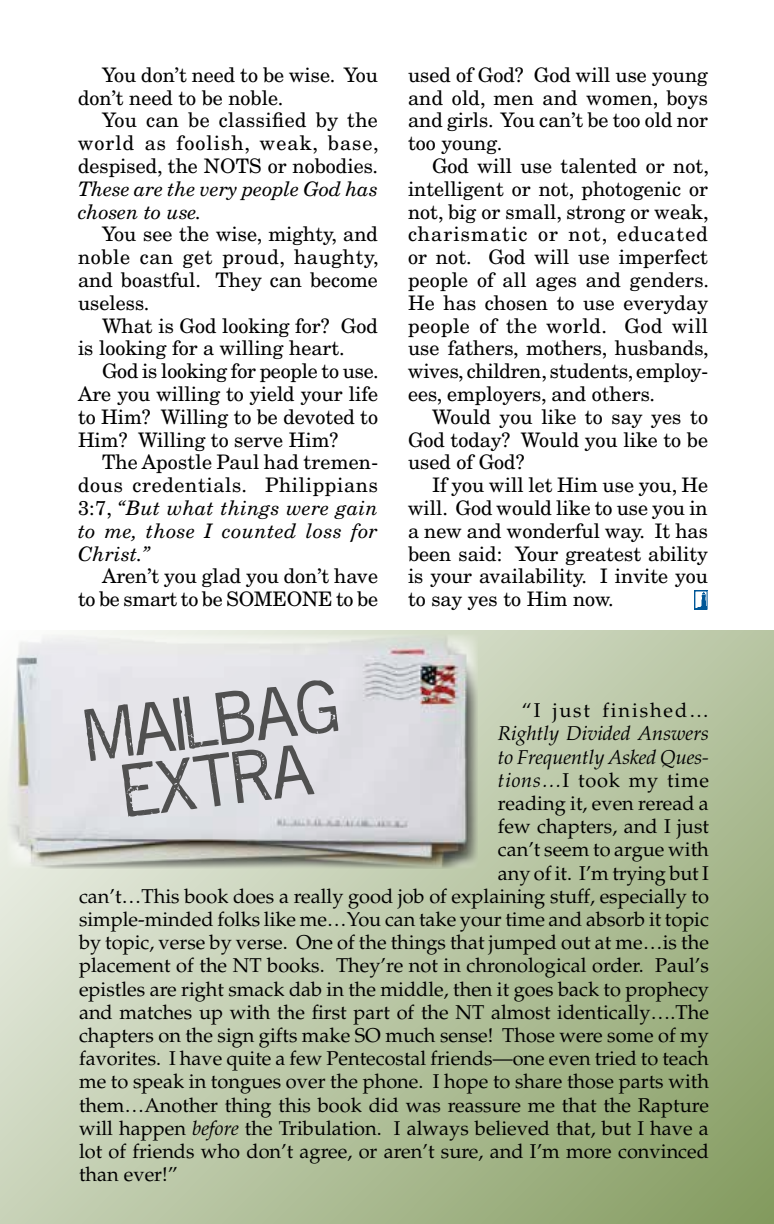
<style>
.page{position:relative;width:774px;height:1224px;background:#fff}
.page>*{position:absolute;margin:0;border:0;box-sizing:border-box;transform-origin:0 0}
.t1{font:56px/60px "Reprise Stamp";color:#505050;text-align:center}
.t2{font:20px/22.8px "New Century Schlbk";color:#000;text-align:justify}
.t3{font:20px "Palatino";color:#000}
.t4{font:italic 20px "Palatino";color:#000}
.t5{font:italic 20px/22.8px "New Century Schlbk";color:#000}
.t6{font:20px "Palatino";letter-spacing:.035em;color:#000}
.t7{font:20px "Palatino";letter-spacing:.09em;color:#000}
.s1{font-style:italic}
</style>
<div class="page">
<svg style="left:0;top:630px;width:774px;height:594px;background:#b6c4a1"></svg>
<svg style="left:694px;top:590px;width:14px;height:20px"></svg>
<img style="left:697px;top:593px;width:8px;height:14px">
<div style="left:695px;top:591px;width:12px;height:18px;border:1px solid #005798"></div>
<img style="left:7px;top:635px;width:471px;height:234px">
<p class="t2" style="left:78px;top:63px;width:302px;text-indent:24px">You don’t need to be wise. You don’t need to be noble.</p>
<p class="t2" style="left:78px;top:109px;width:302px;text-indent:24px">You can be classified by the world as foolish, weak, base, despised, the NOTs or nobodies.</p>
<p class="t5" style="left:78px;top:177px;width:302px">These are the very people God has chosen to use.</p>
<p class="t2" style="left:78px;top:223px;width:302px;text-indent:24px">You see the wise, mighty, and noble can get proud, haughty, and boastful. They can become useless.</p>
<p class="t2" style="left:78px;top:314px;width:301px;text-indent:24px">What is God looking for? God is looking for a willing heart.</p>
<p class="t2" style="left:78px;top:360px;width:302px;text-indent:24px">God is looking for people to use.<br>Are you willing to yield your life to Him? Willing to be devoted to Him? Willing to serve Him?</p>
<p class="t2" style="left:78px;top:451px;width:301px;text-indent:24px">The Apostle Paul had tremen&shy;dous credentials. Philippians 3:7, <span class="s1">“But what things were gain to me, those I counted loss for Christ.”</span></p>
<p class="t2" style="left:78px;top:565px;width:302px;text-align:right">Aren’t you glad you don’t have<br>to be smart to be SOMEONE to be</p>
<p class="t2" style="left:408px;top:63px;width:301px">used of God? God will use young and old, men and women, boys and girls. You can’t be too old nor too young.</p>
<p class="t2" style="left:408px;top:155px;width:302px;text-indent:24px">God will use talented or not, intelligent or not, photogenic or not, big or small, strong or weak, charismatic or not, educated or not. God will use imperfect people of all ages and genders.<br>He has chosen to use everyday people of the world. God will use fathers, mothers, husbands, wives, children, students, employ&shy;ees, employers, and others.</p>
<p class="t2" style="left:408px;top:405px;width:302px;text-indent:24px">Would you like to say yes to God today? Would you like to be used of God?</p>
<p class="t2" style="left:408px;top:474px;width:302px;text-indent:24px">If you will let Him use you, He will. God would like to use you in a new and wonderful way. It has been said: Your greatest ability is your availability. I invite you to say yes to Him now.</p>
<h1 class="t1" style="left:82px;top:706px;width:254px;rotate:-7deg">Mailbag<br>Extra</h1>
<p class="t7" style="left:522px;top:699px;width:189px">“I just finished…</p>
<p class="t4" style="left:498px;top:722px;width:213px">Rightly Divided Answers</p>
<p class="t4" style="left:498px;top:745px;width:212px">to Frequently Asked Ques-</p>
<p class="t6" style="left:498px;top:768px;width:213px"><span class="s1">tions…</span>I took my time</p>
<p class="t3" style="left:498px;top:791px;width:213px">reading it, even reread a</p>
<p class="t3" style="left:498px;top:815px;width:213px">few chapters, and I just</p>
<p class="t3" style="left:498px;top:838px;width:212px">can’t seem to argue with</p>
<p class="t3" style="left:498px;top:861px;width:213px">any of it. I’m trying but I</p>
<p class="t3" style="left:79px;top:884px;width:631px">can’t…This book does a really good job of explaining stuff, especially to</p>
<p class="t3" style="left:79px;top:907px;width:631px">simple-minded folks like me…You can take your time and absorb it topic</p>
<p class="t3" style="left:79px;top:931px;width:631px">by topic, verse by verse. One of the things that jumped out at me…is the</p>
<p class="t3" style="left:79px;top:954px;width:632px">placement of the NT books. They’re not in chronological order. Paul’s</p>
<p class="t3" style="left:79px;top:977px;width:632px">epistles are right smack dab in the middle, then it goes back to prophecy</p>
<p class="t3" style="left:79px;top:1000px;width:632px">and matches up with the first part of the NT almost identically….The</p>
<p class="t3" style="left:79px;top:1023px;width:631px">chapters on the sign gifts make SO much sense! Those were some of my</p>
<p class="t3" style="left:79px;top:1047px;width:631px">favorites. I have quite a few Pentecostal friends—one even tried to teach</p>
<p class="t3" style="left:79px;top:1070px;width:632px">me to speak in tongues over the phone. I hope to share those parts with</p>
<p class="t3" style="left:79px;top:1093px;width:631px">them…Another thing this book did was reassure me that the Rapture</p>
<p class="t3" style="left:79px;top:1116px;width:631px">will happen <span class="s1">before</span> the Tribulation. I always believed that, but I have a</p>
<p class="t3" style="left:79px;top:1139px;width:632px">lot of friends who don’t agree, or aren’t sure, and I’m more convinced</p>
<p class="t3" style="left:79px;top:1163px;width:100px">than ever!”</p>
</div>
